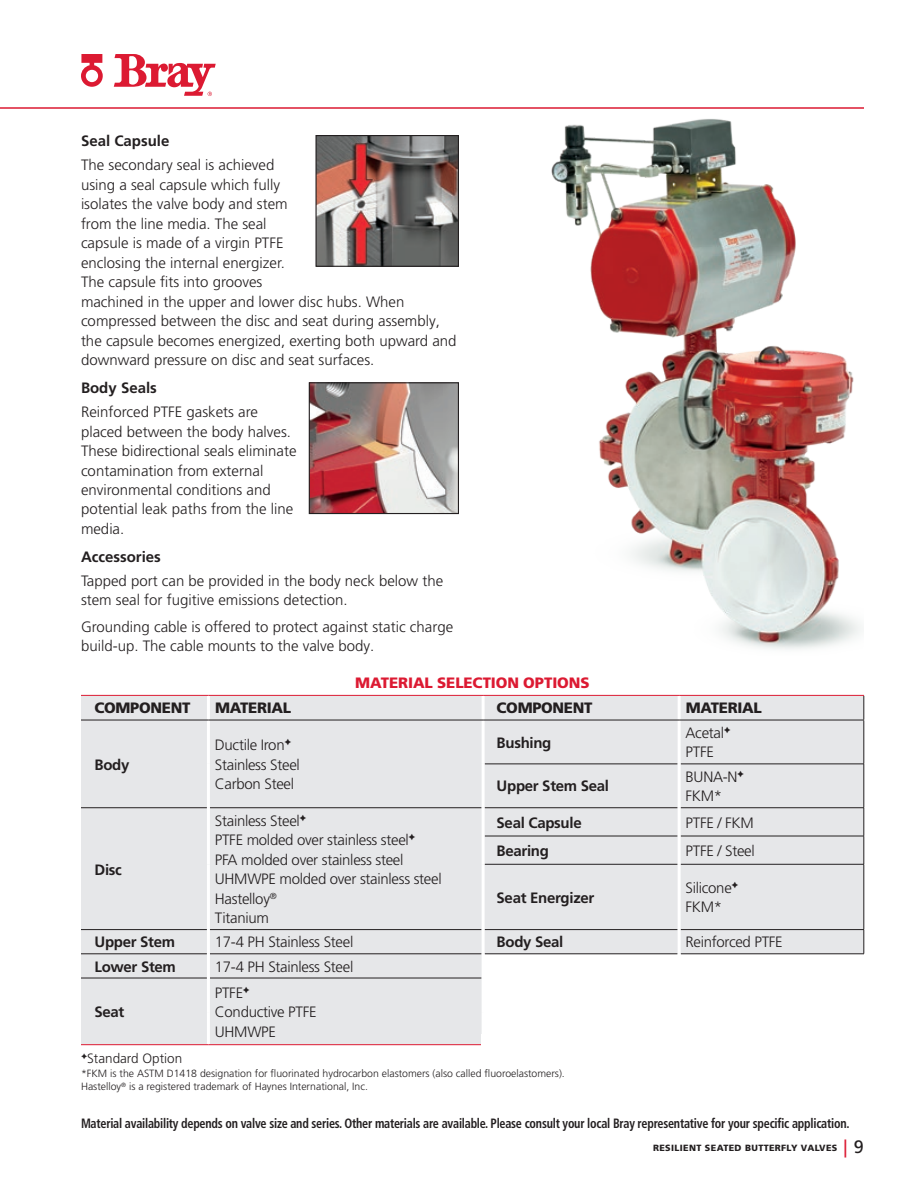
<style>
.page{position:relative;width:918px;height:1188px;background:#fff}
.page>*{position:absolute;margin:0;border:0;box-sizing:border-box;transform-origin:0 0}
.t1{font:300 15px/19.5px "Frutiger LT Pro";color:#231f20}
.t2{font:300 15px/19.5px "Frutiger LT Pro";letter-spacing:-.02em;color:#231f20}
.t3{font:700 15px "Frutiger LT Pro";letter-spacing:-.02em;color:#231f20}
.t4{font:900 15px "Frutiger LT Pro";letter-spacing:-.02em;color:#231f20}
.t5{font:700 15px "Frutiger LT Pro";color:#231f20}
.t6{font:900 15px "Frutiger LT Pro";letter-spacing:-.005em;color:#dc1a32}
.t7{font:700 condensed 13.5px "Frutiger LT Pro";letter-spacing:-.02em;color:#231f20;scale:.9 1}
.t8{font:300 13.5px "Frutiger LT Pro";color:#231f20}
.t9{font:300 10.5px/13.5px "Frutiger LT Pro";color:#231f20}
.t10{font:900 9px "Frutiger LT Pro";letter-spacing:.04em;color:#231f20}
.s1{font-weight:400;font-size:18px;color:#dc1a32}
.s2{font-weight:400;font-size:18px}
</style>
<div class="page">
<svg style="left:114px;top:54px;width:102px;height:42px"></svg>
<svg style="left:81px;top:54px;width:22px;height:33px"></svg>
<hr style="left:0;top:107px;width:864px;height:2px;background:#dc1a32">
<img style="left:551px;top:119px;width:310px;height:531px">
<svg style="left:81px;top:696px;width:783px;height:348px;background:#e7e8ea"></svg>
<svg style="left:864px;top:696px;width:1px;height:24px"></svg>
<hr style="left:864px;top:720px;width:1px;height:44px;background:#231f20">
<hr style="left:485px;top:764px;width:193px;height:1px;background:#231f20">
<hr style="left:681px;top:764px;width:183px;height:1px;background:#231f20">
<hr style="left:864px;top:764px;width:1px;height:44px;background:#231f20">
<hr style="left:81px;top:807px;width:126px;height:1px;background:#231f20">
<hr style="left:210px;top:807px;width:272px;height:1px;background:#231f20">
<hr style="left:485px;top:807px;width:193px;height:1px;background:#231f20">
<hr style="left:681px;top:807px;width:183px;height:1px;background:#231f20">
<hr style="left:485px;top:836px;width:193px;height:1px;background:#231f20">
<hr style="left:681px;top:836px;width:183px;height:1px;background:#231f20">
<svg style="left:864px;top:808px;width:1px;height:56px"></svg>
<hr style="left:485px;top:864px;width:193px;height:1px;background:#231f20">
<hr style="left:681px;top:864px;width:183px;height:1px;background:#231f20">
<hr style="left:864px;top:864px;width:1px;height:65px;background:#231f20">
<hr style="left:81px;top:929px;width:126px;height:1px;background:#231f20">
<hr style="left:210px;top:929px;width:272px;height:1px;background:#231f20">
<hr style="left:485px;top:929px;width:193px;height:1px;background:#231f20">
<hr style="left:681px;top:929px;width:183px;height:1px;background:#231f20">
<svg style="left:864px;top:930px;width:1px;height:24px"></svg>
<hr style="left:81px;top:954px;width:126px;height:1px;background:#231f20">
<hr style="left:210px;top:954px;width:272px;height:1px;background:#231f20">
<hr style="left:485px;top:954px;width:193px;height:1px;background:#231f20">
<hr style="left:681px;top:954px;width:183px;height:1px;background:#231f20">
<hr style="left:81px;top:978px;width:126px;height:1px;background:#231f20">
<hr style="left:210px;top:978px;width:272px;height:1px;background:#231f20">
<hr style="left:207px;top:696px;width:3px;height:24px;background:#fff">
<hr style="left:482px;top:696px;width:3px;height:24px;background:#fff">
<hr style="left:678px;top:696px;width:3px;height:24px;background:#fff">
<hr style="left:207px;top:720px;width:3px;height:44px;background:#fff">
<hr style="left:207px;top:764px;width:3px;height:44px;background:#fff">
<hr style="left:482px;top:720px;width:3px;height:44px;background:#fff">
<hr style="left:678px;top:720px;width:3px;height:44px;background:#fff">
<hr style="left:482px;top:764px;width:3px;height:44px;background:#fff">
<hr style="left:678px;top:764px;width:3px;height:44px;background:#fff">
<hr style="left:207px;top:808px;width:3px;height:28px;background:#fff">
<hr style="left:207px;top:836px;width:3px;height:28px;background:#fff">
<hr style="left:207px;top:864px;width:3px;height:66px;background:#fff">
<hr style="left:482px;top:808px;width:3px;height:28px;background:#fff">
<hr style="left:678px;top:808px;width:3px;height:28px;background:#fff">
<hr style="left:482px;top:836px;width:3px;height:28px;background:#fff">
<hr style="left:678px;top:836px;width:3px;height:28px;background:#fff">
<hr style="left:482px;top:864px;width:3px;height:66px;background:#fff">
<hr style="left:678px;top:864px;width:3px;height:66px;background:#fff">
<hr style="left:207px;top:930px;width:3px;height:24px;background:#fff">
<hr style="left:482px;top:930px;width:3px;height:24px;background:#fff">
<hr style="left:678px;top:930px;width:3px;height:24px;background:#fff">
<hr style="left:207px;top:954px;width:3px;height:24px;background:#fff">
<hr style="left:482px;top:954px;width:3px;height:24px;background:#fff">
<hr style="left:678px;top:954px;width:3px;height:24px;background:#fff">
<hr style="left:207px;top:978px;width:3px;height:34px;background:#fff">
<hr style="left:207px;top:1012px;width:3px;height:32px;background:#fff">
<hr style="left:482px;top:978px;width:3px;height:34px;background:#fff">
<hr style="left:678px;top:978px;width:3px;height:34px;background:#fff">
<hr style="left:482px;top:1012px;width:3px;height:32px;background:#fff">
<hr style="left:678px;top:1012px;width:3px;height:33px;background:#fff">
<hr style="left:81px;top:720px;width:127px;height:1px;background:#231f20">
<hr style="left:208px;top:720px;width:275px;height:1px;background:#231f20">
<hr style="left:483px;top:720px;width:196px;height:1px;background:#231f20">
<hr style="left:679px;top:720px;width:185px;height:1px;background:#231f20">
<hr style="left:81px;top:695px;width:127px;height:1px;background:#dc1a32">
<hr style="left:208px;top:695px;width:275px;height:1px;background:#dc1a32">
<hr style="left:483px;top:695px;width:196px;height:1px;background:#dc1a32">
<hr style="left:679px;top:695px;width:185px;height:1px;background:#dc1a32">
<hr style="left:81px;top:1044px;width:127px;height:1px;background:#dc1a32">
<hr style="left:208px;top:1044px;width:277px;height:1px;background:#dc1a32">
<img style="left:317px;top:137px;width:140px;height:128px">
<div style="left:315px;top:135px;width:144px;height:132px;border:1px solid #231f20"></div>
<img style="left:311px;top:384px;width:146px;height:128px">
<div style="left:309px;top:382px;width:150px;height:132px;border:1px solid #231f20"></div>
<hr style="left:482px;top:1035px;width:4px;height:16px;background:#fff">
<p class="t5" style="left:81px;top:132px;width:90px">Seal Capsule</p>
<p class="t1" style="left:81px;top:155px;width:377px">The secondary seal is achieved<br>using a seal capsule which fully<br>isolates the valve body and stem<br>from the line media. The seal<br>capsule is made of a virgin PTFE<br>enclosing the internal energizer.<br>The capsule fits into grooves<br>machined in the upper and lower disc hubs. When compressed between the disc and seat during assembly, the capsule becomes energized, exerting both upward and downward pressure on disc and seat surfaces.</p>
<p class="t5" style="left:81px;top:379px;width:77px">Body Seals</p>
<p class="t1" style="left:81px;top:402px;width:217px">Reinforced PTFE gaskets are placed between the body halves.<br>These bidirectional seals eliminate contamination from external environmental conditions and potential leak paths from the line media.</p>
<p class="t5" style="left:81px;top:548px;width:81px">Accessories</p>
<p class="t1" style="left:81px;top:571px;width:364px">Tapped port can be provided in the body neck below the stem seal for fugitive emissions detection.</p>
<p class="t1" style="left:81px;top:617px;width:374px">Grounding cable is offered to protect against static charge build-up. The cable mounts to the valve body.</p>
<p class="t6" style="left:355px;top:674px;width:236px">MATERIAL SELECTION OPTIONS</p>
<p class="t4" style="left:94px;top:699px;width:97px">COMPONENT</p>
<p class="t4" style="left:215px;top:699px;width:78px">MATERIAL</p>
<p class="t4" style="left:497px;top:699px;width:97px">COMPONENT</p>
<p class="t4" style="left:686px;top:699px;width:78px">MATERIAL</p>
<p class="t3" style="left:94px;top:756px;width:36px">Body</p>
<p class="t3" style="left:94px;top:861px;width:29px">Disc</p>
<p class="t2" style="left:215px;top:735px;width:86px">Ductile Iron✦<br>Stainless Steel<br>Carbon Steel</p>
<p class="t3" style="left:497px;top:734px;width:56px">Bushing</p>
<p class="t2" style="left:686px;top:723px;width:47px">Acetal✦<br>PTFE</p>
<p class="t3" style="left:497px;top:777px;width:114px">Upper Stem Seal</p>
<p class="t1" style="left:686px;top:767px;width:60px">BUNA-N✦<br>FKM*</p>
<p class="t2" style="left:215px;top:811px;width:228px">Stainless Steel✦<br>PTFE molded over stainless steel✦<br>PFA molded over stainless steel<br>UHMWPE molded over stainless steel<br>Hastelloy<sup>®<br></sup>Titanium</p>
<p class="t3" style="left:497px;top:813px;width:87px">Seal Capsule</p>
<p class="t1" style="left:686px;top:813px;width:70px">PTFE / FKM</p>
<p class="t3" style="left:497px;top:842px;width:54px">Bearing</p>
<p class="t2" style="left:686px;top:841px;width:71px">PTFE / Steel</p>
<p class="t3" style="left:497px;top:889px;width:99px">Seat Energizer</p>
<p class="t2" style="left:686px;top:878px;width:54px">Silicone✦<br>FKM*</p>
<p class="t3" style="left:94px;top:933px;width:82px">Upper Stem</p>
<p class="t2" style="left:215px;top:932px;width:140px">17-4 PH Stainless Steel</p>
<p class="t3" style="left:497px;top:933px;width:68px">Body Seal</p>
<p class="t2" style="left:686px;top:932px;width:99px">Reinforced PTFE</p>
<p class="t3" style="left:94px;top:958px;width:83px">Lower Stem</p>
<p class="t2" style="left:215px;top:957px;width:140px">17-4 PH Stainless Steel</p>
<p class="t3" style="left:94px;top:1003px;width:31px">Seat</p>
<p class="t2" style="left:215px;top:983px;width:103px">PTFE✦<br>Conductive PTFE<br>UHMWPE</p>
<p class="t8" style="left:81px;top:1051px;width:103px">✦Standard Option</p>
<p class="t9" style="left:81px;top:1066px;width:485px">*FKM is the ASTM D1418 designation for fluorinated hydrocarbon elastomers (also called fluoroelastomers).<br>Hastelloy<sup>®</sup> is a registered trademark of Haynes International, Inc.</p>
<p class="t7" style="left:81px;top:1115px;width:855px">Material availability depends on valve size and series. Other materials are available. Please consult your local Bray representative for your specific application.</p>
<p class="t10" style="left:653px;top:1143px;width:212px">RESILIENT SEATED BUTTERFLY VALVES <span class="s1">|</span> <span class="s2">9</span></p>
</div>
